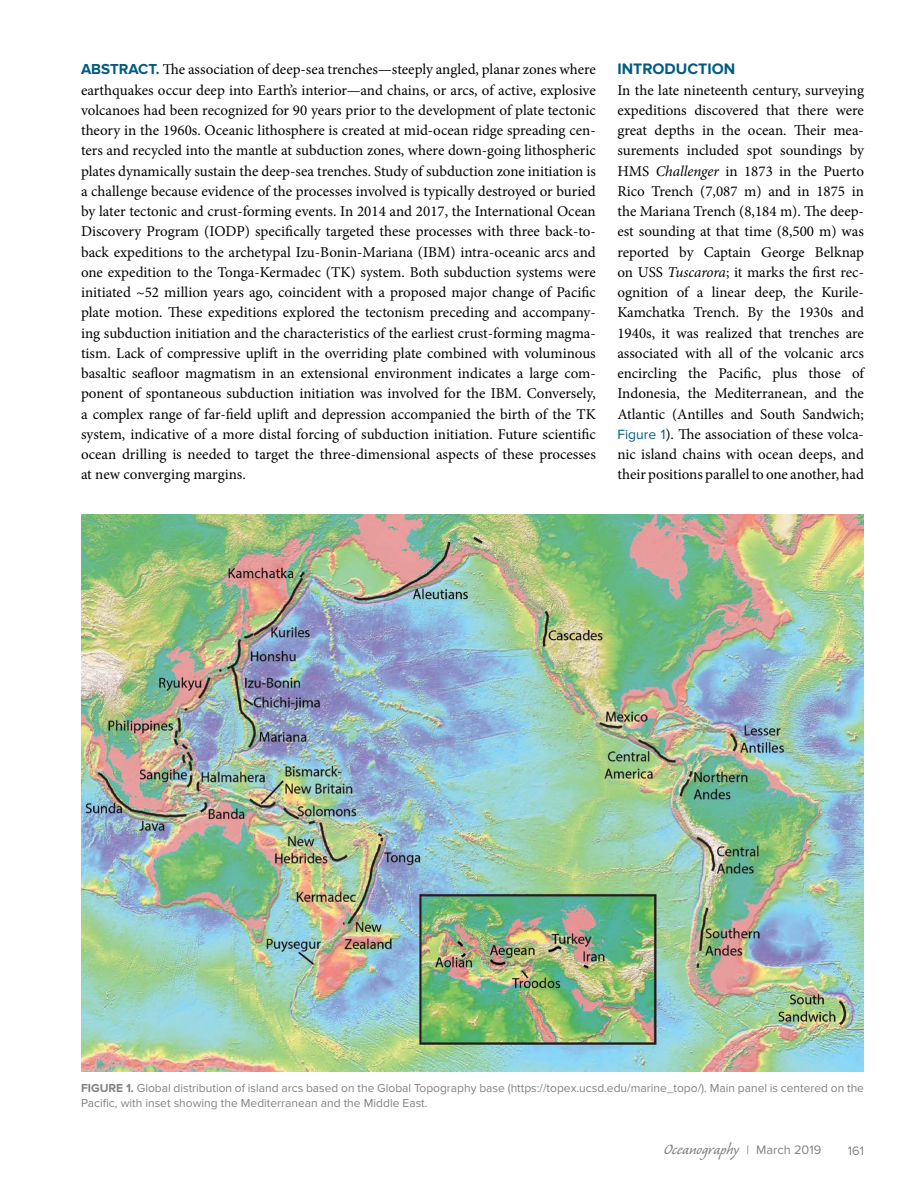
<style>
.page{position:relative;width:918px;height:1188px;background:#fff}
.page>*{position:absolute;margin:0;border:0;box-sizing:border-box;transform-origin:0 0}
.t1{font:18.75px "Caliban Std";color:#808285}
.t2{font:700 15.75px "Proxima Nova";color:#005c83}
.t3{font:15px/20.2px "Minion Pro";color:#000;text-align:justify}
.t4{font:12.75px "Proxima Nova";color:#808285}
.t5{font:12px/15px "Proxima Nova";color:#808285}
.s1{font-family:"Proxima Nova";font-weight:700;color:#005c83}
.s2{font-style:italic}
.s3{font-family:"Proxima Nova";font-size:13.8px;color:#005c83}
.s4{font-weight:700}
.s5{font-family:"Proxima Nova";font-size:12.75px}
</style>
<div class="page">
<img style="left:81px;top:514px;width:783px;height:558px">
<p class="t3" style="left:81px;top:59px;width:516px"><span class="s1">ABSTRACT.</span> The association of deep-sea trenches—steeply angled, planar zones where earthquakes occur deep into Earth’s interior—and chains, or arcs, of active, explosive volcanoes had been recognized for 90 years prior to the development of plate tectonic theory in the 1960s. Oceanic lithosphere is created at mid-ocean ridge spreading cen&shy;ters and recycled into the mantle at subduction zones, where down-going lithospheric plates dynamically sustain the deep-sea trenches. Study of subduction zone initiation is a challenge because evidence of the processes involved is typically destroyed or buried by later tectonic and crust-forming events. In 2014 and 2017, the International Ocean Discovery Program (IODP) specifically targeted these processes with three back-to&shy;back expeditions to the archetypal Izu-Bonin-Mariana (IBM) intra-oceanic arcs and one expedition to the Tonga-Kermadec (TK) system. Both subduction systems were initiated ~52 million years ago, coincident with a proposed major change of Pacific plate motion. These expeditions explored the tectonism preceding and accompany&shy;ing subduction initiation and the characteristics of the earliest crust-forming magma&shy;tism. Lack of compressive uplift in the overriding plate combined with voluminous basaltic seafloor magmatism in an extensional environment indicates a large com&shy;ponent of spontaneous subduction initiation was involved for the IBM. Conversely, a complex range of far-field uplift and depression accompanied the birth of the TK system, indicative of a more distal forcing of subduction initiation. Future scientific ocean drilling is needed to target the three-dimensional aspects of these processes at new converging margins.</p>
<p class="t2" style="left:617px;top:60px;width:119px">INTRODUCTION</p>
<p class="t3" style="left:617px;top:80px;width:248px">In the late nineteenth century, surveying expeditions discovered that there were great depths in the ocean. Their mea&shy;surements included spot soundings by HMS <span class="s2">Challenger</span> in 1873 in the Puerto Rico Trench (7,087 m) and in 1875 in the Mariana Trench (8,184 m). The deep&shy;est sounding at that time (8,500 m) was reported by Captain George Belknap on USS <span class="s2">Tuscarora</span>; it marks the first rec&shy;ognition of a linear deep, the Kurile-Kamchatka Trench. By the 1930s and 1940s, it was realized that trenches are associated with all of the volcanic arcs encircling the Pacific, plus those of Indonesia, the Mediterranean, and the Atlantic (Antilles and South Sandwich; <span class="s3">Figure 1</span>). The association of these volca&shy;nic island chains with ocean deeps, and their positions parallel to one another, had</p>
<p class="t5" style="left:81px;top:1081px;width:785px"><span class="s4">FIGURE 1.</span> Global distribution of island arcs based on the Global Topography base (https://topex.ucsd.edu/marine_topo/). Main panel is centered on the<br>Pacific, with inset showing the Mediterranean and the Middle East.</p>
<p class="t1" style="left:664px;top:1140px;width:159px">Oceanography <span class="s5">| March 2019</span></p>
<p class="t4" style="left:848px;top:1143px;width:18px">161</p>
</div>
